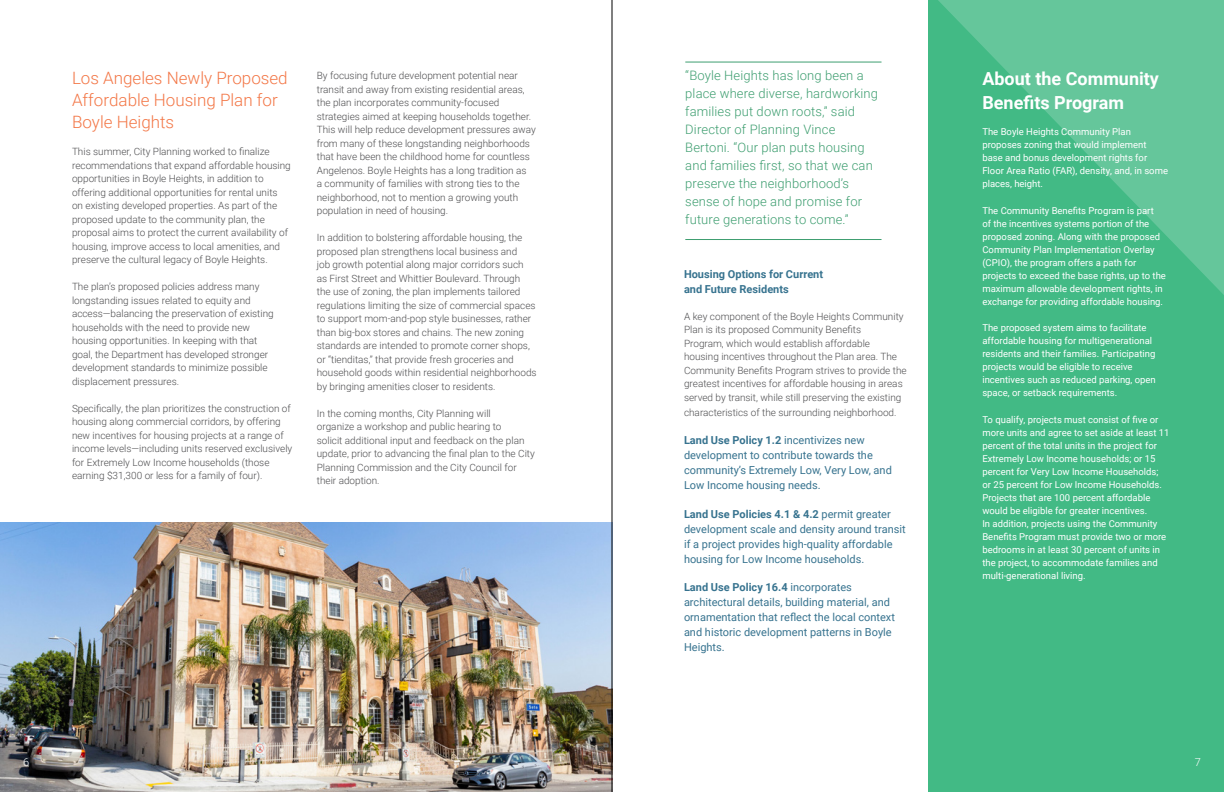
<style>
.page{position:relative;width:1224px;height:792px;background:#fff}
.page>*{position:absolute;margin:0;border:0;box-sizing:border-box;transform-origin:0 0}
.t1{font:700 18px/24px "Roboto";color:#fff}
.t2{font:300 17px/22px "Roboto";color:#f37747}
.t3{font:300 13px/18px "Roboto";letter-spacing:.01em;color:#3e9e70}
.t4{font:11px/15px "Roboto";color:#37738f}
.t5{font:700 11px/15px "Roboto";color:#37738f}
.t6{font:300 11px "Roboto";color:#fff}
.t7{font:300 10px/13.5px "Roboto";color:#4d4d4f}
.t8{font:9.5px/13px "Roboto";color:#fff}
.s1{font-weight:700}
</style>
<div class="page">
<div style="left:929px;top:0;width:295px;height:792px;background:#42ba85"></div>
<svg style="left:938px;top:0;width:286px;height:295px;fill:#61c599"></svg>
<img style="left:0;top:523px;width:612px;height:269px">
<hr style="left:685px;top:62px;width:197px;height:1px;background:#3e9e70">
<hr style="left:685px;top:239px;width:197px;height:1px;background:#3e9e70">
<hr style="left:612px;top:0;width:1px;height:792px;background:#000">
<h2 class="t2" style="left:72px;top:66px;width:217px">Los Angeles Newly Proposed<br>Affordable Housing Plan for<br>Boyle Heights</h2>
<p class="t7" style="left:72px;top:144px;width:220px">This summer, City Planning worked to finalize recommendations that expand affordable housing opportunities in Boyle Heights, in addition to offering additional opportunities for rental units on existing developed properties. As part of the proposed update to the community plan, the proposal aims to protect the current availability of housing, improve access to local amenities, and preserve the cultural legacy of Boyle Heights.</p>
<p class="t7" style="left:72px;top:279px;width:203px">The plan’s proposed policies address many longstanding issues related to equity and access―balancing the preservation of existing households with the need to provide new housing opportunities. In keeping with that goal, the Department has developed stronger development standards to minimize possible displacement pressures.</p>
<p class="t7" style="left:72px;top:401px;width:222px">Specifically, the plan prioritizes the construction of housing along commercial corridors, by offering new incentives for housing projects at a range of income levels—including units reserved exclusively for Extremely Low Income households (those earning $31,300 or less for a family of four).</p>
<p class="t7" style="left:317px;top:68px;width:220px">By focusing future development potential near transit and away from existing residential areas, the plan incorporates community-focused strategies aimed at keeping households together.<br>This will help reduce development pressures away from many of these longstanding neighborhoods that have been the childhood home for countless Angelenos. Boyle Heights has a long tradition as<br>a community of families with strong ties to the neighborhood, not to mention a growing youth population in need of housing.</p>
<p class="t7" style="left:317px;top:230px;width:221px">In addition to bolstering affordable housing, the proposed plan strengthens local business and<br>job growth potential along major corridors such<br>as First Street and Whittier Boulevard. Through the use of zoning, the plan implements tailored regulations limiting the size of commercial spaces to support mom-and-pop style businesses, rather than big-box stores and chains. The new zoning standards are intended to promote corner shops, or “tienditas,” that provide fresh groceries and household goods within residential neighborhoods by bringing amenities closer to residents.</p>
<p class="t7" style="left:317px;top:406px;width:220px">In the coming months, City Planning will<br>organize a workshop and public hearing to<br>solicit additional input and feedback on the plan update, prior to advancing the final plan to the City Planning Commission and the City Council for their adoption.</p>
<p class="t3" style="left:685px;top:66px;width:194px">“Boyle Heights has long been a place where diverse, hardworking families put down roots,” said<br>Director of Planning Vince<br>Bertoni. “Our plan puts housing and families first, so that we can preserve the neighborhood’s sense of hope and promise for future generations to come.”</p>
<p class="t5" style="left:684px;top:266px;width:141px">Housing Options for Current and Future Residents</p>
<p class="t7" style="left:684px;top:309px;width:224px">A key component of the Boyle Heights Community Plan is its proposed Community Benefits<br>Program, which would establish affordable housing incentives throughout the Plan area. The Community Benefits Program strives to provide the greatest incentives for affordable housing in areas served by transit, while still preserving the existing</p>
<p class="t7" style="left:684px;top:405px;width:214px">characteristics of the surrounding neighborhood.</p>
<p class="t4" style="left:684px;top:432px;width:209px"><span class="s1">Land Use Policy 1.2</span> incentivizes new development to contribute towards the community’s Extremely Low, Very Low, and Low Income housing needs.</p>
<p class="t4" style="left:684px;top:506px;width:223px"><span class="s1">Land Use Policies 4.1 &amp; 4.2</span> permit greater development scale and density around transit if a project provides high-quality affordable housing for Low Income households.</p>
<p class="t4" style="left:684px;top:579px;width:213px"><span class="s1">Land Use Policy 16.4</span> incorporates architectural details, building material, and ornamentation that reflect the local context and historic development patterns in Boyle Heights.</p>
<h1 class="t1" style="left:982px;top:66px;width:178px">About the Community<br>Benefits Program</h1>
<p class="t8" style="left:982px;top:125px;width:187px">The Boyle Heights Community Plan proposes zoning that would implement base and bonus development rights for Floor Area Ratio (FAR), density, and, in some places, height.</p>
<p class="t8" style="left:982px;top:204px;width:185px">The Community Benefits Program is part<br>of the incentives systems portion of the proposed zoning. Along with the proposed Community Plan Implementation Overlay (CPIO), the program offers a path for projects to exceed the base rights, up to the maximum allowable development rights, in exchange for providing affordable housing.</p>
<p class="t8" style="left:982px;top:321px;width:175px">The proposed system aims to facilitate affordable housing for multigenerational residents and their families. Participating projects would be eligible to receive incentives such as reduced parking, open space, or setback requirements.</p>
<p class="t8" style="left:982px;top:412px;width:189px">To qualify, projects must consist of five or more units and agree to set aside at least 11 percent of the total units in the project for Extremely Low Income households; or 15 percent for Very Low Income Households;<br>or 25 percent for Low Income Households.<br>Projects that are 100 percent affordable would be eligible for greater incentives.<br>In addition, projects using the Community Benefits Program must provide two or more bedrooms in at least 30 percent of units in the project, to accommodate families and multi-generational living.</p>
<p class="t6" style="left:23px;top:754px;width:8px">6</p>
<p class="t6" style="left:1195px;top:754px;width:8px">7</p>
</div>
